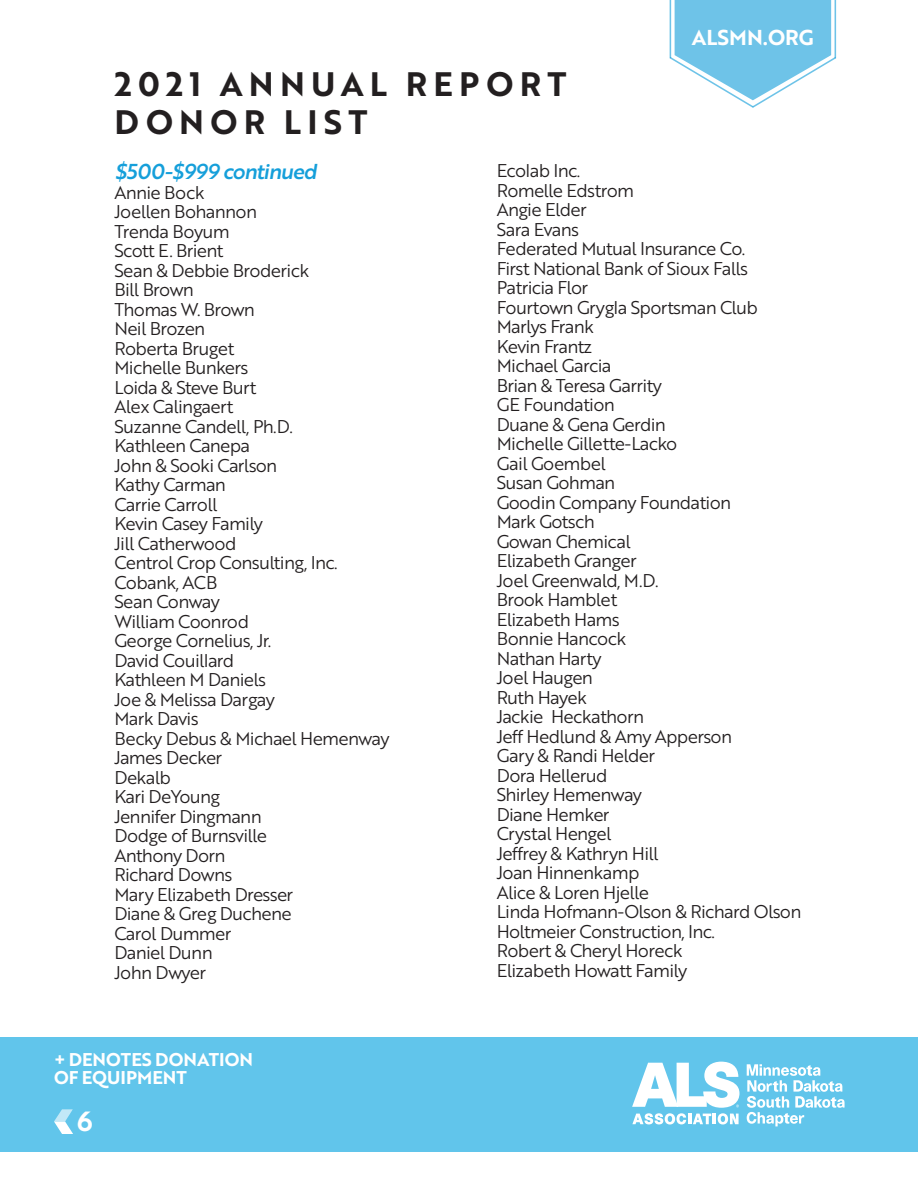
<style>
.page{position:relative;width:918px;height:1188px;background:#fff}
.page>*{position:absolute;margin:0;border:0;box-sizing:border-box;transform-origin:0 0}
.COBER_BIG{font:33px/37.5px "Brother 1816 Bold";letter-spacing:.19em;color:#231f20}
.Left{font:27px "Brother 1816 Bold";color:#fff}
.Left-2{font:21px "Brother 1816 Medium Italic";letter-spacing:-.04em;color:#159fda}
.Left-3{font:21px "Brother 1816 Bold";color:#fff}
.Left-4{font:18px "Brother 1816 Book";letter-spacing:-.04em;color:#231f20}
.Left-5{font:18px/18px "Brother 1816 Bold";color:#fff}
</style>
<div class="page">
<svg style="left:669px;top:0;width:168px;height:108px"></svg>
<div style="left:0;top:1037px;width:918px;height:114px;background:#61c5eb"></div>
<svg style="left:747px;top:1064px;width:98px;height:62px"></svg>
<svg style="left:632px;top:1062px;width:107px;height:63px"></svg>
<svg style="left:54px;top:1109px;width:19px;height:25px"></svg>
<p class="COBER_BIG" style="left:114px;top:65px;width:454px">2021 ANNUAL REPORT<br>DONOR LIST</p>
<p class="Left-3" style="left:692px;top:22px;width:123px">ALSMN.ORG</p>
<p class="Left-2" style="left:114px;top:156px;width:204px">$500-$999 continued</p>
<p class="Left-4" style="left:114px;top:179px;width:92px">Annie Bock</p>
<p class="Left-4" style="left:114px;top:199px;width:144px">Joellen Bohannon</p>
<p class="Left-4" style="left:114px;top:218px;width:117px">Trenda Boyum</p>
<p class="Left-4" style="left:114px;top:238px;width:111px">Scott E. Brient</p>
<p class="Left-4" style="left:114px;top:257px;width:196px">Sean &amp; Debbie Broderick</p>
<p class="Left-4" style="left:114px;top:277px;width:81px">Bill Brown</p>
<p class="Left-4" style="left:114px;top:296px;width:142px">Thomas W. Brown</p>
<p class="Left-4" style="left:114px;top:316px;width:92px">Neil Brozen</p>
<p class="Left-4" style="left:114px;top:335px;width:122px">Roberta Bruget</p>
<p class="Left-4" style="left:114px;top:355px;width:135px">Michelle Bunkers</p>
<p class="Left-4" style="left:114px;top:374px;width:143px">Loida &amp; Steve Burt</p>
<p class="Left-4" style="left:114px;top:394px;width:120px">Alex Calingaert</p>
<p class="Left-4" style="left:114px;top:413px;width:180px">Suzanne Candell, Ph.D.</p>
<p class="Left-4" style="left:114px;top:433px;width:137px">Kathleen Canepa</p>
<p class="Left-4" style="left:114px;top:452px;width:164px">John &amp; Sooki Carlson</p>
<p class="Left-4" style="left:114px;top:472px;width:113px">Kathy Carman</p>
<p class="Left-4" style="left:114px;top:491px;width:105px">Carrie Carroll</p>
<p class="Left-4" style="left:114px;top:511px;width:150px">Kevin Casey Family</p>
<p class="Left-4" style="left:114px;top:530px;width:124px">Jill Catherwood</p>
<p class="Left-4" style="left:114px;top:550px;width:225px">Centrol Crop Consulting, Inc.</p>
<p class="Left-4" style="left:114px;top:569px;width:104px">Cobank, ACB</p>
<p class="Left-4" style="left:114px;top:589px;width:107px">Sean Conway</p>
<p class="Left-4" style="left:114px;top:608px;width:136px">William Coonrod</p>
<p class="Left-4" style="left:114px;top:628px;width:158px">George Cornelius, Jr.</p>
<p class="Left-4" style="left:114px;top:647px;width:121px">David Couillard</p>
<p class="Left-4" style="left:114px;top:667px;width:153px">Kathleen M Daniels</p>
<p class="Left-4" style="left:114px;top:686px;width:162px">Joe &amp; Melissa Dargay</p>
<p class="Left-4" style="left:114px;top:706px;width:86px">Mark Davis</p>
<p class="Left-4" style="left:114px;top:725px;width:277px">Becky Debus &amp; Michael Hemenway</p>
<p class="Left-4" style="left:114px;top:745px;width:109px">James Decker</p>
<p class="Left-4" style="left:114px;top:764px;width:58px">Dekalb</p>
<p class="Left-4" style="left:114px;top:784px;width:107px">Kari DeYoung</p>
<p class="Left-4" style="left:114px;top:803px;width:149px">Jennifer Dingmann</p>
<p class="Left-4" style="left:114px;top:823px;width:154px">Dodge of Burnsville</p>
<p class="Left-4" style="left:114px;top:842px;width:113px">Anthony Dorn</p>
<p class="Left-4" style="left:114px;top:862px;width:119px">Richard Downs</p>
<p class="Left-4" style="left:114px;top:881px;width:180px">Mary Elizabeth Dresser</p>
<p class="Left-4" style="left:114px;top:901px;width:179px">Diane &amp; Greg Duchene</p>
<p class="Left-4" style="left:114px;top:920px;width:118px">Carol Dummer</p>
<p class="Left-4" style="left:114px;top:940px;width:100px">Daniel Dunn</p>
<p class="Left-4" style="left:114px;top:959px;width:93px">John Dwyer</p>
<p class="Left-5" style="left:54px;top:1050px;width:201px">+ DENOTES DONATION<br>OF EQUIPMENT</p>
<p class="Left" style="left:77px;top:1101px;width:17px">6</p>
<p class="Left-4" style="left:497px;top:157px;width:85px">Ecolab Inc.</p>
<p class="Left-4" style="left:497px;top:177px;width:139px">Romelle Edstrom</p>
<p class="Left-4" style="left:497px;top:196px;width:91px">Angie Elder</p>
<p class="Left-4" style="left:497px;top:216px;width:84px">Sara Evans</p>
<p class="Left-4" style="left:497px;top:235px;width:250px">Federated Mutual Insurance Co.</p>
<p class="Left-4" style="left:497px;top:255px;width:253px">First National Bank of Sioux Falls</p>
<p class="Left-4" style="left:497px;top:274px;width:93px">Patricia Flor</p>
<p class="Left-4" style="left:497px;top:294px;width:263px">Fourtown Grygla Sportsman Club</p>
<p class="Left-4" style="left:497px;top:313px;width:99px">Marlys Frank</p>
<p class="Left-4" style="left:497px;top:333px;width:97px">Kevin Frantz</p>
<p class="Left-4" style="left:497px;top:352px;width:116px">Michael Garcia</p>
<p class="Left-4" style="left:497px;top:372px;width:167px">Brian &amp; Teresa Garrity</p>
<p class="Left-4" style="left:497px;top:391px;width:120px">GE Foundation</p>
<p class="Left-4" style="left:497px;top:411px;width:171px">Duane &amp; Gena Gerdin</p>
<p class="Left-4" style="left:497px;top:430px;width:182px">Michelle Gillette-Lacko</p>
<p class="Left-4" style="left:497px;top:450px;width:111px">Gail Goembel</p>
<p class="Left-4" style="left:497px;top:469px;width:120px">Susan Gohman</p>
<p class="Left-4" style="left:497px;top:489px;width:236px">Goodin Company Foundation</p>
<p class="Left-4" style="left:497px;top:508px;width:99px">Mark Gotsch</p>
<p class="Left-4" style="left:497px;top:528px;width:136px">Gowan Chemical</p>
<p class="Left-4" style="left:497px;top:547px;width:141px">Elizabeth Granger</p>
<p class="Left-4" style="left:497px;top:567px;width:163px">Joel Greenwald, M.D.</p>
<p class="Left-4" style="left:497px;top:586px;width:122px">Brook Hamblet</p>
<p class="Left-4" style="left:497px;top:606px;width:125px">Elizabeth Hams</p>
<p class="Left-4" style="left:497px;top:625px;width:131px">Bonnie Hancock</p>
<p class="Left-4" style="left:497px;top:645px;width:106px">Nathan Harty</p>
<p class="Left-4" style="left:497px;top:664px;width:98px">Joel Haugen</p>
<p class="Left-4" style="left:497px;top:684px;width:92px">Ruth Hayek</p>
<p class="Left-4" style="left:497px;top:703px;width:149px">Jackie Heckathorn</p>
<p class="Left-4" style="left:497px;top:723px;width:237px">Jeff Hedlund &amp; Amy Apperson</p>
<p class="Left-4" style="left:497px;top:742px;width:160px">Gary &amp; Randi Helder</p>
<p class="Left-4" style="left:497px;top:762px;width:112px">Dora Hellerud</p>
<p class="Left-4" style="left:497px;top:781px;width:147px">Shirley Hemenway</p>
<p class="Left-4" style="left:497px;top:801px;width:114px">Diane Hemker</p>
<p class="Left-4" style="left:497px;top:820px;width:116px">Crystal Hengel</p>
<p class="Left-4" style="left:497px;top:840px;width:163px">Jeffrey &amp; Kathryn Hill</p>
<p class="Left-4" style="left:497px;top:859px;width:144px">Joan Hinnenkamp</p>
<p class="Left-4" style="left:497px;top:879px;width:154px">Alice &amp; Loren Hjelle</p>
<p class="Left-4" style="left:497px;top:898px;width:306px">Linda Hofmann-Olson &amp; Richard Olson</p>
<p class="Left-4" style="left:497px;top:918px;width:220px">Holtmeier Construction, Inc.</p>
<p class="Left-4" style="left:497px;top:937px;width:187px">Robert &amp; Cheryl Horeck</p>
<p class="Left-4" style="left:497px;top:957px;width:192px">Elizabeth Howatt Family</p>
</div>
